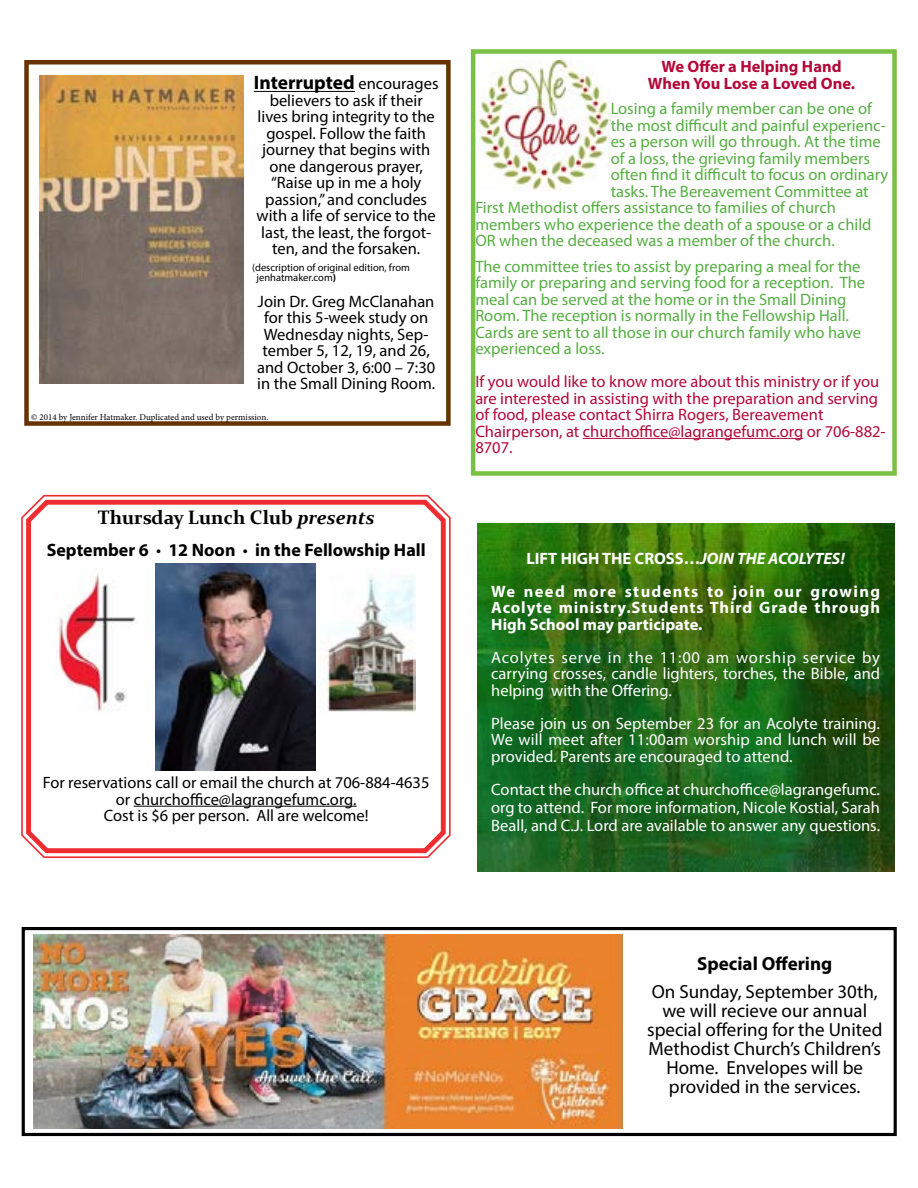
<style>
.page{position:relative;width:918px;height:1188px;background:#fff}
.page>*{position:absolute;margin:0;border:0;box-sizing:border-box;transform-origin:0 0}
.t1{font:700 19.5px "Constantia";color:#000}
.t2{font:700 19.5px "Myriad Pro";color:#000}
.t3{font:19.05px/19px "Myriad Pro";color:#000;text-align:center}
.t4{font:700 19.05px "Myriad Pro";color:#000}
.t5{font:700 18px "Myriad Pro";color:#000}
.t6{font:16.5px/16.5px "Myriad Pro";color:#55ae42}
.t7{font:16.5px/16.5px "Myriad Pro";color:#000;text-align:center}
.t8{font:16.5px/16.5px "Myriad Pro";color:#fff;text-align:justify}
.t9{font:16.5px/16.5px "Myriad Pro";color:#b30838}
.t10{font:700 16.5px/33px "Myriad Pro";letter-spacing:.08em;color:#fff;text-align:center}
.t11{font:700 16.5px/16.5px "Myriad Pro";letter-spacing:.055em;color:#fff}
.t12{font:700 16.5px/16.5px "Myriad Pro";color:#b30838;text-align:center}
.t13{font:10.5px/10.5px "Myriad Pro";color:#000}
.t14{font:9px "Minion Pro";color:#000}
.s1{font-weight:400;font-size:16.5px}
.s2{font-weight:700}
.s3{font-style:italic}
.s4{font-weight:400}
</style>
<div class="page">
<div style="left:24px;top:60px;width:427px;height:366px;border:4px solid #630"></div>
<img style="left:478px;top:523px;width:416px;height:348px">
<hr style="left:583px;top:438px;width:220px;height:1px;background:#b30838">
<div style="left:471px;top:49px;width:426px;height:427px;border:4px solid #7ac143"></div>
<img style="left:478px;top:60px;width:133px;height:130px">
<hr style="left:254px;top:91px;width:101px;height:1px;background:#000">
<img style="left:39px;top:75px;width:204px;height:308px">
<img style="left:21px;top:494px;width:430px;height:364px">
<div style="left:26px;top:500px;width:420px;height:353px;border:5px solid #ee2d32;border-radius:18px"></div>
<div style="left:22px;top:927px;width:875px;height:209px;border:3px solid #000"></div>
<img style="left:34px;top:935px;width:589px;height:193px">
<p class="t2" style="left:254px;top:70px;width:186px">Interrupted <span class="s1">encourages</span></p>
<p class="t7" style="left:257px;top:92px;width:181px">believers to ask if their lives bring integrity to the gospel. Follow the faith journey that begins with one dangerous prayer, “Raise up in me a holy passion,” and concludes with a life of service to the last, the least, the forgot&shy;ten, and the forsaken.</p>
<p class="t13" style="left:257px;top:262px;width:155px;text-indent:-4px">(description of original edition, from jenhatmaker.com<span class="s2">)</span></p>
<p class="t7" style="left:257px;top:293px;width:180px">Join Dr. Greg McClanahan for this 5-week study on<br>Wednesday nights, Sep&shy;tember 5, 12, 19, and 26, and October 3, 6:00 – 7:30 in the Small Dining Room.</p>
<p class="t14" style="left:31px;top:411px;width:239px">© 2014 by Jennifer Hatmaker. Duplicated and used by permission.</p>
<p class="t1" style="left:98px;top:504px;width:279px">Thursday Lunch Club <span class="s3">presents</span></p>
<p class="t5" style="left:47px;top:538px;width:381px">September 6 <span class="s4">•</span> 12 Noon <span class="s4">•</span> in the Fellowship Hall</p>
<p class="t7" style="left:43px;top:774px;width:388px">For reservations call or email the church at 706-884-4635 or churchoffice@lagrangefumc.org.<br>Cost is $6 per person. All are welcome!</p>
<p class="t12" style="left:648px;top:58px;width:209px">We Offer a Helping Hand<br>When You Lose a Loved One.</p>
<p class="t6" style="left:611px;top:100px;width:263px">Losing a family member can be one of</p>
<p class="t6" style="left:611px;top:117px;width:277px">the most difficult and painful experienc-</p>
<p class="t6" style="left:611px;top:133px;width:272px">es a person will go through. At the time</p>
<p class="t6" style="left:611px;top:150px;width:261px">of a loss, the grieving family members</p>
<p class="t6" style="left:611px;top:166px;width:279px">often find it difficult to focus on ordinary</p>
<p class="t6" style="left:611px;top:183px;width:260px">tasks. The Bereavement Committee at</p>
<p class="t6" style="left:475px;top:199px;width:362px">First Methodist offers assistance to families of church</p>
<p class="t6" style="left:475px;top:216px;width:398px">members who experience the death of a spouse or a child</p>
<p class="t6" style="left:475px;top:232px;width:361px">OR when the deceased was a member of the church.</p>
<p class="t6" style="left:475px;top:258px;width:391px">The committee tries to assist by preparing a meal for the family or preparing and serving food for a reception. The meal can be served at the home or in the Small Dining Room. The reception is normally in the Fellowship Hall.<br>Cards are sent to all those in our church family who have experienced a loss.</p>
<p class="t9" style="left:475px;top:373px;width:412px">If you would like to know more about this ministry or if you are interested in assisting with the preparation and serving of food, please contact Shirra Rogers, Bereavement Chairperson, at churchoffice@lagrangefumc.org or 706-882- 8707.</p>
<p class="t10" style="left:491px;top:541px;width:390px">LIFT HIGH THE CROSS…<span class="s3">JOIN THE ACOLYTES!<br></span>We need more students to join our growing</p>
<p class="t11" style="left:491px;top:599px;width:390px">Acolyte ministry.Students Third Grade through<br>High School may participate.</p>
<p class="t8" style="left:491px;top:649px;width:390px">Acolytes serve in the 11:00 am worship service by carrying crosses, candle lighters, torches, the Bible, and helping with the Offering.</p>
<p class="t8" style="left:491px;top:715px;width:390px">Please join us on September 23 for an Acolyte training.<br>We will meet after 11:00am worship and lunch will be provided. Parents are encouraged to attend.</p>
<p class="t8" style="left:491px;top:780px;width:390px;line-height:18px">Contact the church office at churchoffice@lagrangefumc. org to attend. For more information, Nicole Kostial, Sarah Beall, and C.J. Lord are available to answer any questions.</p>
<p class="t4" style="left:697px;top:951px;width:137px">Special Offering</p>
<p class="t3" style="left:647px;top:982px;width:237px">On Sunday, September 30th, we will recieve our annual special offering for the United<br>Methodist Church’s Children’s<br>Home. Envelopes will be provided in the services.</p>
</div>
